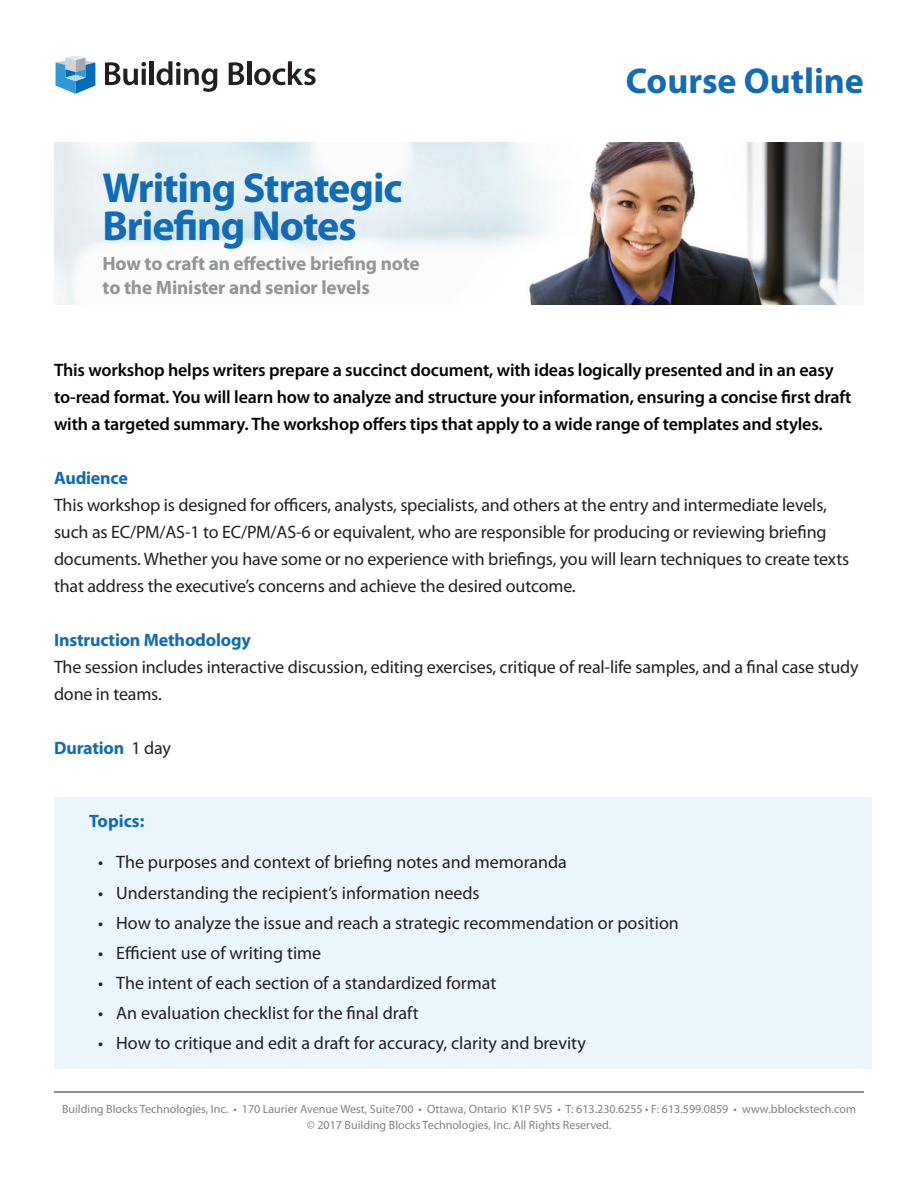
<style>
.page{position:relative;width:918px;height:1188px;background:#fff}
.page>*{position:absolute;margin:0;border:0;box-sizing:border-box;transform-origin:0 0}
.t1{font:700 42.15px/38.5px "Myriad Pro";letter-spacing:-.025em;color:#116bb6}
.t2{font:700 36px "Myriad Pro";color:#116bb6}
.t3{font:700 19.35px/24px "Myriad Pro";letter-spacing:-.01em;color:#939598}
.t4{font:18px/27px "Myriad Pro";letter-spacing:-.01em;color:#231f20}
.t5{font:600 18px/27px "Myriad Pro";letter-spacing:-.01em;color:#040503}
.t6{font:700 18px "Myriad Pro";letter-spacing:-.01em;color:#116bb6}
.t7{font:12px/16.5px "Myriad Pro";color:#808285;text-align:center}
.s1{font-weight:400;color:#231f20}
</style>
<div class="page">
<svg style="left:56px;top:56px;width:39px;height:38px"></svg>
<svg style="left:105px;top:62px;width:41px;height:23px"></svg>
<hr style="left:150px;top:61px;width:4px;height:24px;background:#231f20">
<svg style="left:156px;top:61px;width:61px;height:31px"></svg>
<svg style="left:229px;top:62px;width:15px;height:23px"></svg>
<hr style="left:247px;top:61px;width:4px;height:24px;background:#231f20">
<svg style="left:254px;top:61px;width:62px;height:24px"></svg>
<hr style="left:54px;top:1092px;width:810px;height:1px;background:#231f20">
<div style="left:54px;top:797px;width:817px;height:272px;background:#ebf6fc"></div>
<img style="left:54px;top:143px;width:810px;height:162px">
<h1 class="t1" style="left:103px;top:167px;width:301px">Writing Strategic<br>Briefing Notes</h1>
<p class="t3" style="left:103px;top:251px;width:319px">How to craft an effective briefing note to the Minister and senior levels</p>
<h2 class="t2" style="left:626px;top:57px;width:240px">Course Outline</h2>
<p class="t5" style="left:54px;top:356px;width:799px">This workshop helps writers prepare a succinct document, with ideas logically presented and in an easy to-read format. You will learn how to analyze and structure your information, ensuring a concise first draft with a targeted summary. The workshop offers tips that apply to a wide range of templates and styles.</p>
<p class="t6" style="left:54px;top:466px;width:75px">Audience</p>
<p class="t4" style="left:54px;top:491px;width:797px">This workshop is designed for officers, analysts, specialists, and others at the entry and intermediate levels, such as EC/PM/AS-1 to EC/PM/AS-6 or equivalent, who are responsible for producing or reviewing briefing documents. Whether you have some or no experience with briefings, you will learn techniques to create texts that address the executive’s concerns and achieve the desired outcome.</p>
<p class="t6" style="left:54px;top:628px;width:198px">Instruction Methodology</p>
<p class="t4" style="left:54px;top:653px;width:806px">The session includes interactive discussion, editing exercises, critique of real-life samples, and a final case study done in teams.</p>
<p class="t6" style="left:54px;top:736px;width:118px">Duration <span class="s1">1 day</span></p>
<p class="t6" style="left:89px;top:809px;width:57px">Topics:</p>
<p class="t4" style="left:98px;top:849px;width:470px">• The purposes and context of briefing notes and memoranda</p>
<p class="t4" style="left:98px;top:879px;width:383px">• Understanding the recipient’s information needs</p>
<p class="t4" style="left:98px;top:909px;width:582px">• How to analyze the issue and reach a strategic recommendation or position</p>
<p class="t4" style="left:98px;top:939px;width:225px">• Efficient use of writing time</p>
<p class="t4" style="left:98px;top:969px;width:400px">• The intent of each section of a standardized format</p>
<p class="t4" style="left:98px;top:999px;width:322px">• An evaluation checklist for the final draft</p>
<p class="t4" style="left:98px;top:1029px;width:489px">• How to critique and edit a draft for accuracy, clarity and brevity</p>
<p class="t7" style="left:62px;top:1100px;width:796px">Building Blocks Technologies, Inc. • 170 Laurier Avenue West, Suite700 • Ottawa, Ontario K1P 5V5 • T: 613.230.6255 • F: 613.599.0859 • www.bblockstech.com © 2017 Building Blocks Technologies, Inc. All Rights Reserved.</p>
</div>
